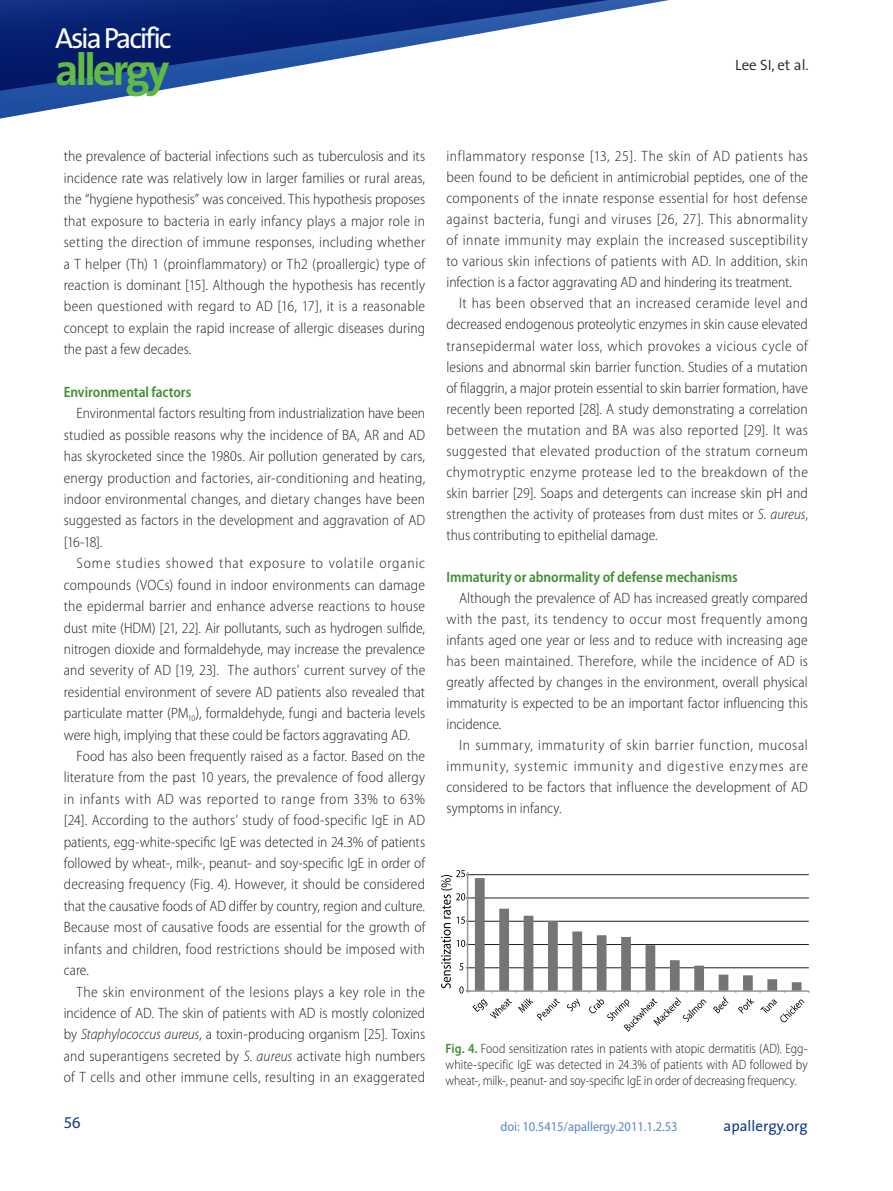
<style>
.page{position:relative;width:893px;height:1191px;background:#fff}
.page>*{position:absolute;margin:0;border:0;box-sizing:border-box;transform-origin:0 0}
.t1{font:700 45.15px "The Sans";letter-spacing:-.075em;color:#60bb46}
.t2{font:29.25px "The Sans";letter-spacing:-.075em;color:#fff}
.t3{font:16.5px "Myriad Pro";color:#103987}
.본문단락{font:300 semi-condensed 15px/21.5px "Myriad Pro";letter-spacing:.005em;color:#231f20;text-align:justify}
.들였쓰기없음{font:600 semi-condensed 15px "Myriad Pro";letter-spacing:-.005em;color:#428d33}
.t4{font:15px "The Sans";color:#103987}
.t5{font:300 15px "The Sans";color:#231f20}
.들였쓰기없음-2{font:300 semi-condensed 13.5px/16.2px "Myriad Pro";letter-spacing:-.01em;color:#231f20;text-align:justify}
.t6{font:semi-condensed 13.5px "Myriad Pro";color:#5d88c6}
.s1{font-style:italic}
.s2{font-weight:600;color:#428d33}
</style>
<div class="page">
<svg style="left:0;top:93px;width:144px;height:26px"></svg>
<svg style="left:0;top:0;width:669px;height:93px"></svg>
<svg style="left:441px;top:870px;width:369px;height:161px"></svg>
<h2 class="t2" style="left:55px;top:14px;width:118px">Asia Pacific</h2>
<h1 class="t1" style="left:55px;top:32px;width:116px">allergy</h1>
<p class="t5" style="left:735px;top:52px;width:75px">Lee SI, et al.</p>
<p class="본문단락" style="left:64px;top:146px;width:363px">the prevalence of bacterial infections such as tuberculosis and its incidence rate was relatively low in larger families or rural areas, the “hygiene hypothesis” was conceived. This hypothesis proposes that exposure to bacteria in early infancy plays a major role in setting the direction of immune responses, including whether a T helper (Th) 1 (proinflammatory) or Th2 (proallergic) type of reaction is dominant [15]. Although the hypothesis has recently been questioned with regard to AD [16, 17], it is a reasonable concept to explain the rapid increase of allergic diseases during the past a few decades.</p>
<p class="들였쓰기없음" style="left:64px;top:382px;width:129px">Environmental factors</p>
<p class="본문단락" style="left:64px;top:402px;width:363px;text-indent:13px">Environmental factors resulting from industrialization have been studied as possible reasons why the incidence of BA, AR and AD has skyrocketed since the 1980s. Air pollution generated by cars, energy production and factories, air-conditioning and heating, indoor environmental changes, and dietary changes have been suggested as factors in the development and aggravation of AD [16-18].</p>
<p class="본문단락" style="left:64px;top:552px;width:363px;text-indent:13px">Some studies showed that exposure to volatile organic compounds (VOCs) found in indoor environments can damage the epidermal barrier and enhance adverse reactions to house dust mite (HDM) [21, 22]. Air pollutants, such as hydrogen sulfide, nitrogen dioxide and formaldehyde, may increase the prevalence and severity of AD [19, 23]. The authors’ current survey of the residential environment of severe AD patients also revealed that particulate matter (PM<sub>10</sub>), formaldehyde, fungi and bacteria levels were high, implying that these could be factors aggravating AD.</p>
<p class="본문단락" style="left:64px;top:745px;width:363px;text-indent:13px">Food has also been frequently raised as a factor. Based on the literature from the past 10 years, the prevalence of food allergy in infants with AD was reported to range from 33% to 63% [24]. According to the authors’ study of food-specific IgE in AD patients, egg-white-specific IgE was detected in 24.3% of patients followed by wheat-, milk-, peanut- and soy-specific IgE in order of decreasing frequency (Fig. 4). However, it should be considered that the causative foods of AD differ by country, region and culture.<br>Because most of causative foods are essential for the growth of infants and children, food restrictions should be imposed with care.</p>
<p class="본문단락" style="left:64px;top:980px;width:363px;text-indent:13px">The skin environment of the lesions plays a key role in the incidence of AD. The skin of patients with AD is mostly colonized by <span class="s1">Staphylococcus aureus</span>, a toxin-producing organism [25]. Toxins and superantigens secreted by <span class="s1">S. aureus</span> activate high numbers of T cells and other immune cells, resulting in an exaggerated</p>
<p class="본문단락" style="left:446px;top:146px;width:363px;line-height:21px">inflammatory response [13, 25]. The skin of AD patients has been found to be deficient in antimicrobial peptides, one of the components of the innate response essential for host defense against bacteria, fungi and viruses [26, 27]. This abnormality of innate immunity may explain the increased susceptibility to various skin infections of patients with AD. In addition, skin infection is a factor aggravating AD and hindering its treatment.</p>
<p class="본문단락" style="left:446px;top:293px;width:363px;line-height:21px;text-indent:13px">It has been observed that an increased ceramide level and decreased endogenous proteolytic enzymes in skin cause elevated transepidermal water loss, which provokes a vicious cycle of lesions and abnormal skin barrier function. Studies of a mutation of filaggrin, a major protein essential to skin barrier formation, have recently been reported [28]. A study demonstrating a correlation between the mutation and BA was also reported [29]. It was suggested that elevated production of the stratum corneum chymotryptic enzyme protease led to the breakdown of the skin barrier [29]. Soaps and detergents can increase skin pH and strengthen the activity of proteases from dust mites or <span class="s1">S. aureus</span>, thus contributing to epithelial damage.</p>
<p class="들였쓰기없음" style="left:446px;top:567px;width:293px">Immaturity or abnormality of defense mechanisms</p>
<p class="본문단락" style="left:446px;top:587px;width:363px;line-height:21px;text-indent:13px">Although the prevalence of AD has increased greatly compared with the past, its tendency to occur most frequently among infants aged one year or less and to reduce with increasing age has been maintained. Therefore, while the incidence of AD is greatly affected by changes in the environment, overall physical immaturity is expected to be an important factor influencing this incidence.</p>
<p class="본문단락" style="left:446px;top:734px;width:363px;line-height:21px;text-indent:13px">In summary, immaturity of skin barrier function, mucosal immunity, systemic immunity and digestive enzymes are considered to be factors that influence the development of AD symptoms in infancy.</p>
<p class="들였쓰기없음-2" style="left:446px;top:1040px;width:364px"><span class="s2">Fig. 4.</span> Food sensitization rates in patients with atopic dermatitis (AD). Egg&shy;white-specific IgE was detected in 24.3% of patients with AD followed by wheat-, milk-, peanut- and soy-specific IgE in order of decreasing frequency.</p>
<p class="t3" style="left:64px;top:1112px;width:18px">56</p>
<p class="t6" style="left:500px;top:1118px;width:179px">doi: 10.5415/apallergy.2011.1.2.53</p>
<p class="t4" style="left:724px;top:1113px;width:86px">apallergy.org</p>
</div>
